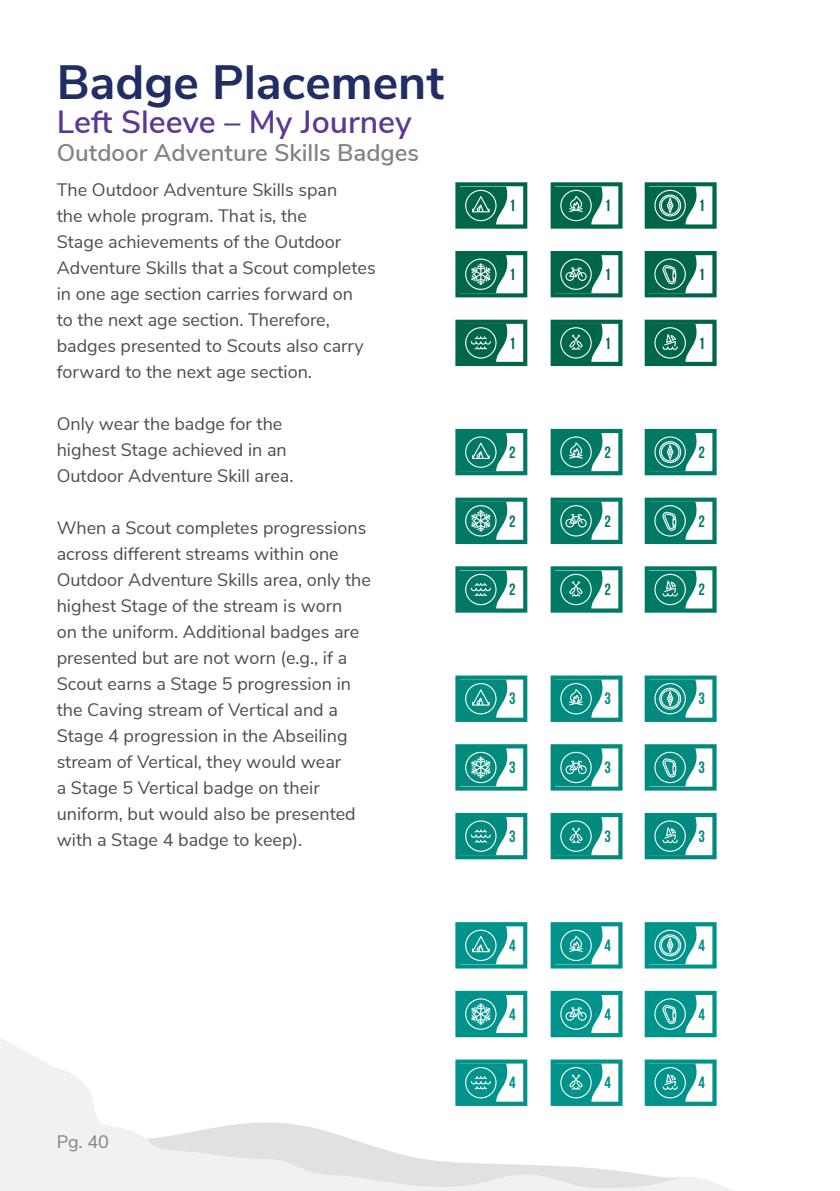
<style>
.page{position:relative;width:840px;height:1191px;background:#fff}
.page>*{position:absolute;margin:0;border:0;box-sizing:border-box;transform-origin:0 0}
.t1{font:700 48px "Nunito Sans";color:#222d64}
.t2{font:600 32px "Nunito Sans";color:#5c3896}
.t3{font:600 24px "Nunito Sans";color:#808285}
.t4{font:18px/26px "Nunito Sans";color:#4d4d4f}
.t5{font:18px "Nunito Sans";color:#808285}
.t6{font:700 16.4px "Bebas Neue";color:#006649}
.t7{font:700 16.4px "Bebas Neue";color:#007964}
.t8{font:700 16.4px "Bebas Neue";color:#008b7e}
.t9{font:700 16.4px "Bebas Neue";color:#00938b}
</style>
<div class="page">
<svg style="left:0;top:964px;width:732px;height:227px"></svg>
<svg style="left:455px;top:251px;width:72px;height:46px"></svg>
<svg style="left:550px;top:251px;width:72px;height:46px"></svg>
<svg style="left:644px;top:251px;width:72px;height:46px"></svg>
<svg style="left:455px;top:182px;width:72px;height:47px"></svg>
<svg style="left:550px;top:182px;width:72px;height:47px"></svg>
<svg style="left:644px;top:182px;width:72px;height:47px"></svg>
<svg style="left:455px;top:320px;width:72px;height:46px"></svg>
<svg style="left:550px;top:320px;width:72px;height:46px"></svg>
<svg style="left:644px;top:320px;width:72px;height:46px"></svg>
<svg style="left:455px;top:497px;width:72px;height:47px"></svg>
<svg style="left:550px;top:497px;width:72px;height:47px"></svg>
<svg style="left:644px;top:497px;width:72px;height:47px"></svg>
<svg style="left:455px;top:429px;width:72px;height:46px"></svg>
<svg style="left:550px;top:429px;width:72px;height:46px"></svg>
<svg style="left:644px;top:429px;width:72px;height:46px"></svg>
<svg style="left:455px;top:566px;width:72px;height:46px"></svg>
<svg style="left:550px;top:566px;width:72px;height:46px"></svg>
<svg style="left:644px;top:566px;width:72px;height:46px"></svg>
<svg style="left:455px;top:744px;width:72px;height:46px"></svg>
<svg style="left:550px;top:744px;width:72px;height:46px"></svg>
<svg style="left:644px;top:744px;width:72px;height:46px"></svg>
<svg style="left:455px;top:675px;width:72px;height:47px"></svg>
<svg style="left:550px;top:675px;width:72px;height:47px"></svg>
<svg style="left:644px;top:675px;width:72px;height:47px"></svg>
<svg style="left:455px;top:813px;width:72px;height:46px"></svg>
<svg style="left:550px;top:813px;width:72px;height:46px"></svg>
<svg style="left:644px;top:813px;width:72px;height:46px"></svg>
<svg style="left:455px;top:990px;width:72px;height:47px"></svg>
<svg style="left:550px;top:990px;width:72px;height:47px"></svg>
<svg style="left:644px;top:990px;width:72px;height:47px"></svg>
<svg style="left:455px;top:922px;width:72px;height:46px"></svg>
<svg style="left:550px;top:922px;width:72px;height:46px"></svg>
<svg style="left:644px;top:922px;width:72px;height:46px"></svg>
<svg style="left:455px;top:1059px;width:72px;height:47px"></svg>
<svg style="left:550px;top:1059px;width:72px;height:47px"></svg>
<svg style="left:644px;top:1059px;width:72px;height:47px"></svg>
<h1 class="t1" style="left:57px;top:47px;width:388px">Badge Placement</h1>
<h2 class="t2" style="left:57px;top:99px;width:356px">Left Sleeve – My Journey</h2>
<h3 class="t3" style="left:57px;top:135px;width:363px">Outdoor Adventure Skills Badges</h3>
<p class="t4" style="left:57px;top:176px;width:320px">The Outdoor Adventure Skills span<br>the whole program. That is, the<br>Stage achievements of the Outdoor Adventure Skills that a Scout completes in one age section carries forward on<br>to the next age section. Therefore, badges presented to Scouts also carry forward to the next age section.</p>
<p class="t4" style="left:57px;top:410px;width:238px">Only wear the badge for the highest Stage achieved in an<br>Outdoor Adventure Skill area.</p>
<p class="t4" style="left:57px;top:514px;width:315px">When a Scout completes progressions across different streams within one Outdoor Adventure Skills area, only the highest Stage of the stream is worn<br>on the uniform. Additional badges are presented but are not worn (e.g., if a Scout earns a Stage 5 progression in the Caving stream of Vertical and a Stage 4 progression in the Abseiling stream of Vertical, they would wear<br>a Stage 5 Vertical badge on their uniform, but would also be presented with a Stage 4 badge to keep).</p>
<p class="t5" style="left:57px;top:1128px;width:54px">Pg. 40</p>
<p class="t6" style="left:509px;top:196px;width:8px">1</p>
<p class="t6" style="left:604px;top:196px;width:8px">1</p>
<p class="t6" style="left:698px;top:196px;width:8px">1</p>
<p class="t6" style="left:509px;top:265px;width:8px">1</p>
<p class="t6" style="left:604px;top:265px;width:8px">1</p>
<p class="t6" style="left:698px;top:265px;width:8px">1</p>
<p class="t6" style="left:509px;top:334px;width:8px">1</p>
<p class="t6" style="left:604px;top:334px;width:8px">1</p>
<p class="t6" style="left:698px;top:334px;width:8px">1</p>
<p class="t7" style="left:509px;top:443px;width:8px">2</p>
<p class="t7" style="left:604px;top:443px;width:8px">2</p>
<p class="t7" style="left:698px;top:443px;width:8px">2</p>
<p class="t7" style="left:509px;top:512px;width:8px">2</p>
<p class="t7" style="left:604px;top:512px;width:8px">2</p>
<p class="t7" style="left:698px;top:512px;width:8px">2</p>
<p class="t7" style="left:509px;top:580px;width:8px">2</p>
<p class="t7" style="left:604px;top:580px;width:8px">2</p>
<p class="t7" style="left:698px;top:580px;width:8px">2</p>
<p class="t8" style="left:509px;top:690px;width:8px">3</p>
<p class="t8" style="left:604px;top:690px;width:8px">3</p>
<p class="t8" style="left:698px;top:690px;width:8px">3</p>
<p class="t8" style="left:509px;top:758px;width:8px">3</p>
<p class="t8" style="left:604px;top:758px;width:8px">3</p>
<p class="t8" style="left:698px;top:758px;width:8px">3</p>
<p class="t8" style="left:509px;top:827px;width:8px">3</p>
<p class="t8" style="left:604px;top:827px;width:8px">3</p>
<p class="t8" style="left:698px;top:827px;width:8px">3</p>
<p class="t9" style="left:509px;top:936px;width:8px">4</p>
<p class="t9" style="left:604px;top:936px;width:8px">4</p>
<p class="t9" style="left:698px;top:936px;width:8px">4</p>
<p class="t9" style="left:509px;top:1005px;width:8px">4</p>
<p class="t9" style="left:604px;top:1005px;width:8px">4</p>
<p class="t9" style="left:698px;top:1005px;width:8px">4</p>
<p class="t9" style="left:509px;top:1073px;width:8px">4</p>
<p class="t9" style="left:604px;top:1073px;width:8px">4</p>
<p class="t9" style="left:698px;top:1073px;width:8px">4</p>
</div>
